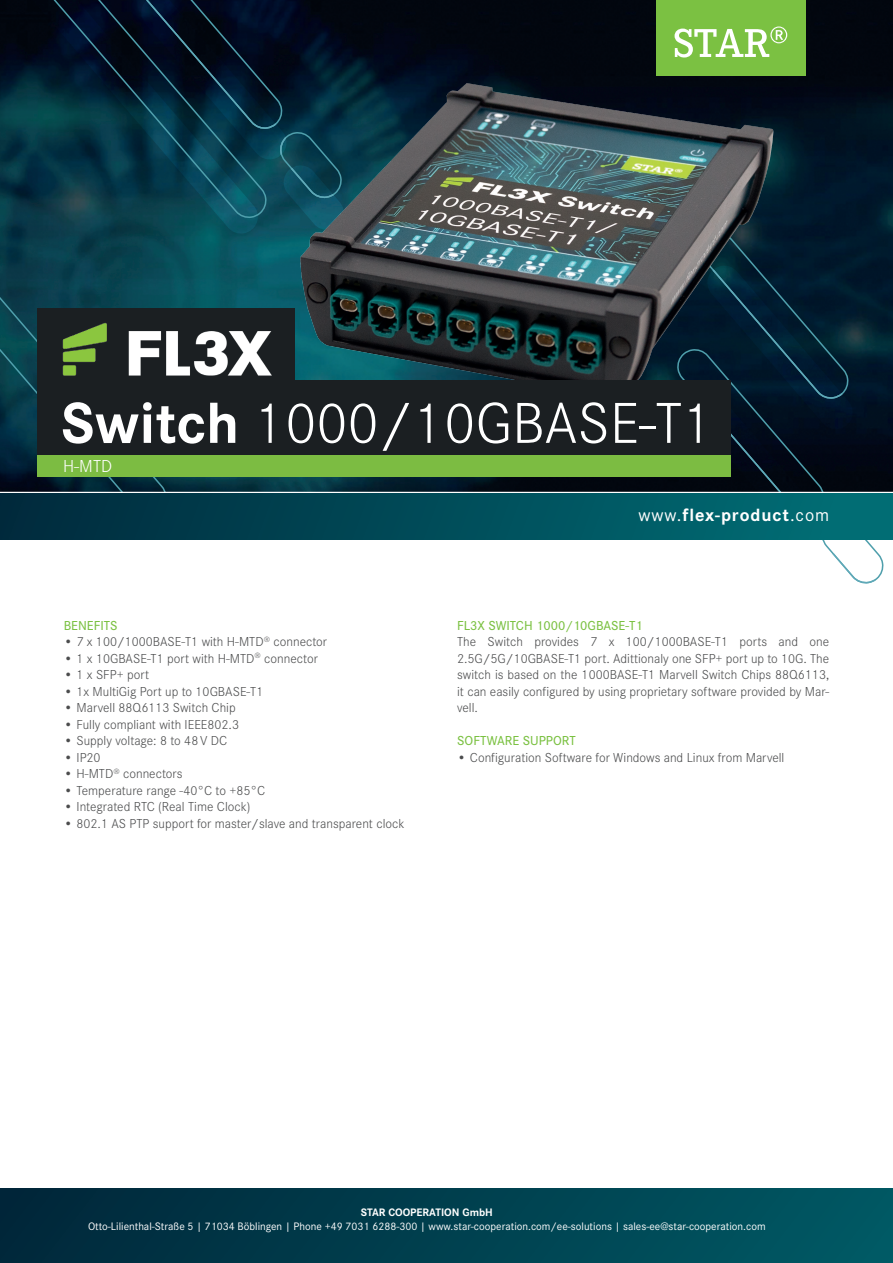
<style>
.page{position:relative;width:893px;height:1263px;background:#fff}
.page>*{position:absolute;margin:0;border:0;box-sizing:border-box;transform-origin:0 0}
.t1{font:300 59.85px "Corporate S";color:#fff}
.t2{font:700 18.3px "Corporate S";letter-spacing:.05em;color:#fff}
.t3{font:300 18px "Corporate S";color:#fff}
.t4{font:300 13.5px/16.5px "Corporate S";color:#4b4c4d;text-align:justify}
.t5{font:500 13.5px "Corporate S";color:#7bc142}
.t6{font:11.25px "Corporate S";color:#fff}
.t7{font:700 11.25px "Corporate S Pro";color:#fff}
.s1{font-family:"Corporate S Pro";font-weight:700}
.s2{font-weight:400}
</style>
<div class="page">
<img style="left:0;top:0;width:893px;height:494px">
<svg style="left:676px;top:233px;width:211px;height:351px"></svg>
<svg style="left:0;top:225px;width:167px;height:269px;background:#083947"></svg>
<svg style="left:260px;top:0;width:86px;height:231px;background:#041d2e"></svg>
<svg style="left:16px;top:219px;width:244px;height:15px;background:#094451"></svg>
<svg style="left:12px;top:0;width:255px;height:219px;background:#05293a"></svg>
<hr style="left:0;top:492px;width:893px;height:1px;background:#fff">
<div style="left:0;top:494px;width:893px;height:45px;background:linear-gradient(to right,#00293c,#007177)"></div>
<div style="left:0;top:1188px;width:893px;height:75px;background:linear-gradient(to right,#002639,#005964)"></div>
<div style="left:656px;top:0;width:150px;height:75px;background:#7bc142"></div>
<svg style="left:675px;top:27px;width:112px;height:31px"></svg>
<img style="left:287px;top:68px;width:494px;height:313px">
<div style="left:38px;top:380px;width:693px;height:86px;background:#1b1f22"></div>
<div style="left:38px;top:456px;width:693px;height:21px;background:#7cbc42"></div>
<img style="left:42px;top:301px;width:251px;height:79px">
<h1 class="t1" style="left:61px;top:389px;width:654px"><span class="s1">Switch</span> 1000/10GBASE-T1</h1>
<h3 class="t3" style="left:63px;top:455px;width:51px">H-MTD</h3>
<p class="t5" style="left:64px;top:617px;width:55px">BENEFITS</p>
<p class="t4" style="left:64px;top:633px;width:265px">• 7 x 100/1000BASE-T1 with H-MTD<sup>®</sup> connector</p>
<p class="t4" style="left:64px;top:650px;width:256px">• 1 x 10GBASE-T1 port with H-MTD<sup>®</sup> connector</p>
<p class="t4" style="left:64px;top:666px;width:87px">• 1 x SFP+ port</p>
<p class="t4" style="left:64px;top:683px;width:201px">• 1x MultiGig Port up to 10GBASE-T1</p>
<p class="t4" style="left:64px;top:699px;width:173px">• Marvell 88Q6113 Switch Chip</p>
<p class="t4" style="left:64px;top:716px;width:177px">• Fully compliant with IEEE802.3</p>
<p class="t4" style="left:64px;top:732px;width:165px">• Supply voltage: 8 to 48V DC</p>
<p class="t4" style="left:64px;top:749px;width:38px">• IP20</p>
<p class="t4" style="left:64px;top:765px;width:120px">• H-MTD<sup>®</sup> connectors</p>
<p class="t4" style="left:64px;top:782px;width:203px">• Temperature range -40°C to +85°C</p>
<p class="t4" style="left:64px;top:798px;width:188px">• Integrated RTC (Real Time Clock)</p>
<p class="t4" style="left:64px;top:815px;width:342px">• 802.1 AS PTP support for master/slave and transparent clock</p>
<h2 class="t2" style="left:638px;top:504px;width:192px"><span class="s2">www.</span>flex-product<span class="s2">.com</span></h2>
<p class="t5" style="left:457px;top:617px;width:187px">FL3X SWITCH 1000/10GBASE-T1</p>
<p class="t4" style="left:457px;top:633px;width:374px">The Switch provides 7 x 100/1000BASE-T1 ports and one 2.5G/5G/10GBASE-T1 port. Adittionaly one SFP+ port up to 10G. The switch is based on the 1000BASE-T1 Marvell Switch Chips 88Q6113, it can easily configured by using proprietary software provided by Mar&shy;vell.</p>
<p class="t5" style="left:457px;top:733px;width:120px">SOFTWARE SUPPORT</p>
<p class="t4" style="left:457px;top:749px;width:329px">• Configuration Software for Windows and Linux from Marvell</p>
<p class="t7" style="left:361px;top:1203px;width:134px">STAR COOPERATION GmbH</p>
<p class="t6" style="left:88px;top:1220px;width:679px">Otto-Lilienthal-Straße 5 | 71034 Böblingen | Phone +49 7031 6288-300 | www.star-cooperation.com/ee-solutions | sales-ee@star-cooperation.com</p>
</div>
